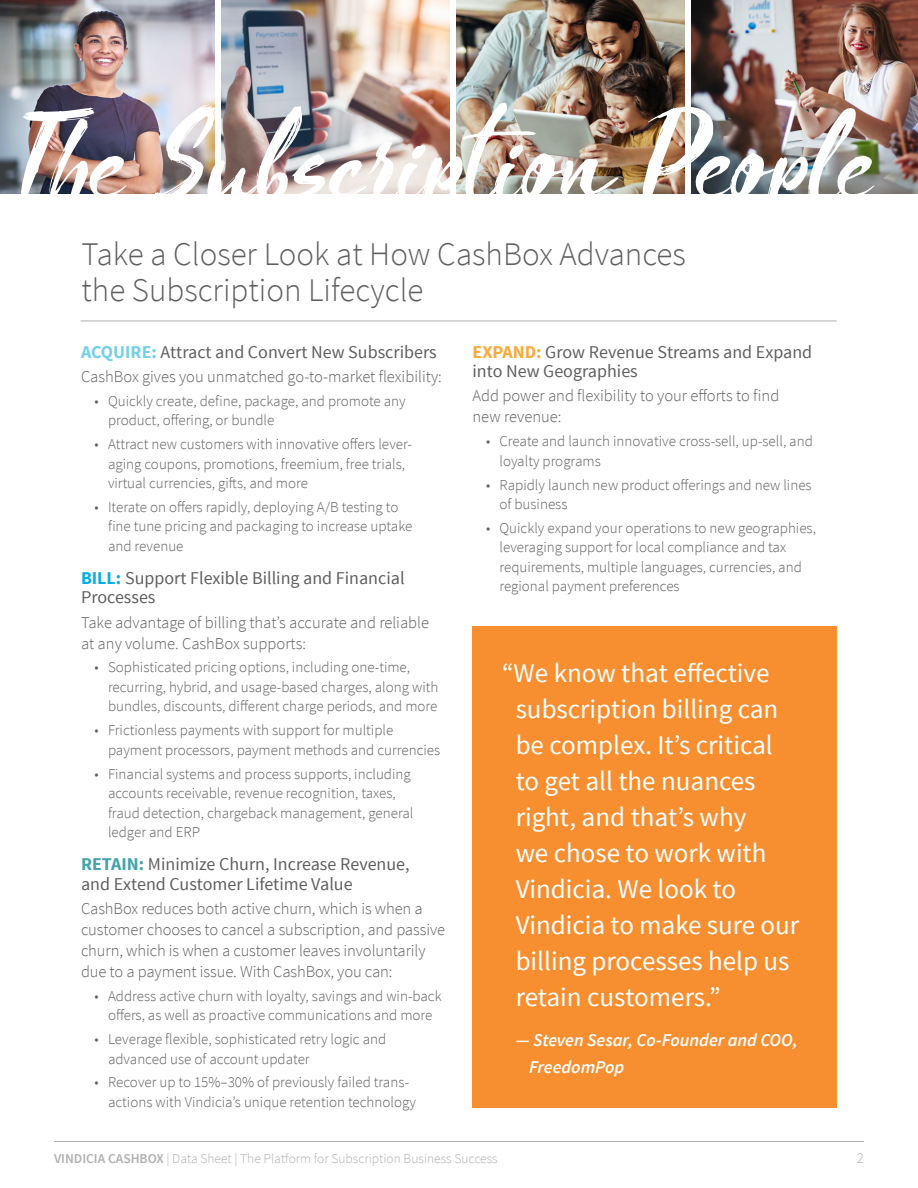
<style>
.page{position:relative;width:918px;height:1188px;background:#fff}
.page>*{position:absolute;margin:0;border:0;box-sizing:border-box;transform-origin:0 0}
.t1{font:105px "Blooms";color:#fff}
.Spread_Subhead_1_Spa{font:300 33px/36px "Source Sans Pro";color:#5f5f5f}
.t2{font:27px/36px "Source Sans Pro";color:#fff}
.Spread___Subhead_3{font:18px/19.5px "Source Sans Pro";color:#5f5f5f}
.Quote_Author{font:italic 600 18px/27px "Source Sans Pro";color:#fff}
.Paragraph_General{font:300 16.5px/21px "Source Sans Pro";letter-spacing:-.005em;color:#5f5f5f}
.Bullets{font:300 15px/19.5px "Source Sans Pro";color:#5f5f5f}
.Page_Title_Header{font:300 15px "Source Sans Pro";color:#afafaf}
.Footer_Paragraph{font:300 13.5px "Source Sans Pro";color:#afafaf}
.s1{font-weight:700;color:#76d0e8}
.s2{font-weight:700;color:#00aeef}
.s3{font-weight:700;color:#44a3ab}
.s4{font-weight:700;color:#faa93b}
.s5{font-weight:600}
</style>
<div class="page">
<hr style="left:54px;top:1141px;width:810px;height:1px;background:#afafaf">
<div style="left:472px;top:626px;width:365px;height:482px;background:#f78f30"></div>
<hr style="left:81px;top:321px;width:756px;height:1px;background:#afafaf">
<img style="left:0;top:0;width:215px;height:193px">
<img style="left:221px;top:0;width:229px;height:193px">
<img style="left:456px;top:0;width:228px;height:193px">
<img style="left:691px;top:0;width:227px;height:193px">
<p class="t1" style="left:7px;top:83px;width:866px">The Subscription People</p>
<p class="Spread_Subhead_1_Spa" style="left:82px;top:236px;width:606px">Take a Closer Look at How CashBox Advances the Subscription Lifecycle</p>
<p class="Spread___Subhead_3" style="left:81px;top:342px;width:357px"><span class="s1">ACQUIRE:</span> Attract and Convert New Subscribers</p>
<p class="Paragraph_General" style="left:81px;top:366px;width:362px">CashBox gives you unmatched go-to-market flexibility:</p>
<p class="Bullets" style="left:108px;top:391px;width:299px;text-indent:-14px">• Quickly create, define, package, and promote any product, offering, or bundle</p>
<p class="Bullets" style="left:108px;top:434px;width:306px;text-indent:-14px">• Attract new customers with innovative offers lever&shy;aging coupons, promotions, freemium, free trials, virtual currencies, gifts, and more</p>
<p class="Bullets" style="left:108px;top:497px;width:306px;text-indent:-14px">• Iterate on offers rapidly, deploying A/B testing to fine tune pricing and packaging to increase uptake and revenue</p>
<p class="Spread___Subhead_3" style="left:81px;top:569px;width:325px"><span class="s2">BILL:</span> Support Flexible Billing and Financial<br>Processes</p>
<p class="Paragraph_General" style="left:81px;top:612px;width:350px">Take advantage of billing that’s accurate and reliable at any volume. CashBox supports:</p>
<p class="Bullets" style="left:108px;top:658px;width:332px;text-indent:-14px">• Sophisticated pricing options, including one-time, recurring, hybrid, and usage-based charges, along with bundles, discounts, different charge periods, and more</p>
<p class="Bullets" style="left:108px;top:721px;width:334px;text-indent:-14px">• Frictionless payments with support for multiple payment processors, payment methods and currencies</p>
<p class="Bullets" style="left:108px;top:764px;width:307px;text-indent:-14px">• Financial systems and process supports, including accounts receivable, revenue recognition, taxes, fraud detection, chargeback management, general ledger and ERP</p>
<p class="Spread___Subhead_3" style="left:81px;top:855px;width:330px"><span class="s3">RETAIN:</span> Minimize Churn, Increase Revenue, and Extend Customer Lifetime Value</p>
<p class="Paragraph_General" style="left:81px;top:898px;width:366px">CashBox reduces both active churn, which is when a customer chooses to cancel a subscription, and passive churn, which is when a customer leaves involuntarily due to a payment issue. With CashBox, you can:</p>
<p class="Bullets" style="left:94px;top:986px;width:349px;text-align:center">• Address active churn with loyalty, savings and win-back offers, as well as proactive communications and more</p>
<p class="Bullets" style="left:108px;top:1029px;width:280px;text-indent:-14px">• Leverage flexible, sophisticated retry logic and advanced use of account updater</p>
<p class="Bullets" style="left:108px;top:1073px;width:309px;text-indent:-14px">• Recover up to 15%–30% of previously failed trans&shy;actions with Vindicia’s unique retention technology</p>
<p class="Spread___Subhead_3" style="left:472px;top:342px;width:341px"><span class="s4">EXPAND:</span> Grow Revenue Streams and Expand into New Geographies</p>
<p class="Paragraph_General" style="left:472px;top:386px;width:308px">Add power and flexibility to your efforts to find new revenue:</p>
<p class="Bullets" style="left:500px;top:432px;width:315px;text-indent:-14px">• Create and launch innovative cross-sell, up-sell, and loyalty programs</p>
<p class="Bullets" style="left:500px;top:475px;width:314px;text-indent:-14px">• Rapidly launch new product offerings and new lines of business</p>
<p class="Bullets" style="left:500px;top:518px;width:318px;text-indent:-14px">• Quickly expand your operations to new geographies, leveraging support for local compliance and tax requirements, multiple languages, currencies, and regional payment preferences</p>
<p class="t2" style="left:516px;top:655px;width:285px;text-indent:-14px">“We know that effective subscription billing can be complex. It’s critical to get all the nuances right, and that’s why<br>we chose to work with<br>Vindicia. We look to<br>Vindicia to make sure our billing processes help us retain customers.”</p>
<p class="Quote_Author" style="left:529px;top:1027px;width:270px;text-indent:-14px">-— S-teven Sesar, Co-Founder and COO,<br>FreedomPop</p>
<p class="Footer_Paragraph" style="left:54px;top:1150px;width:445px"><span class="s5">VINDICIA CASHBOX</span> | Data Sheet | The Platform for Subscription Business Success</p>
<p class="Page_Title_Header" style="left:857px;top:1148px;width:9px">2</p>
</div>
